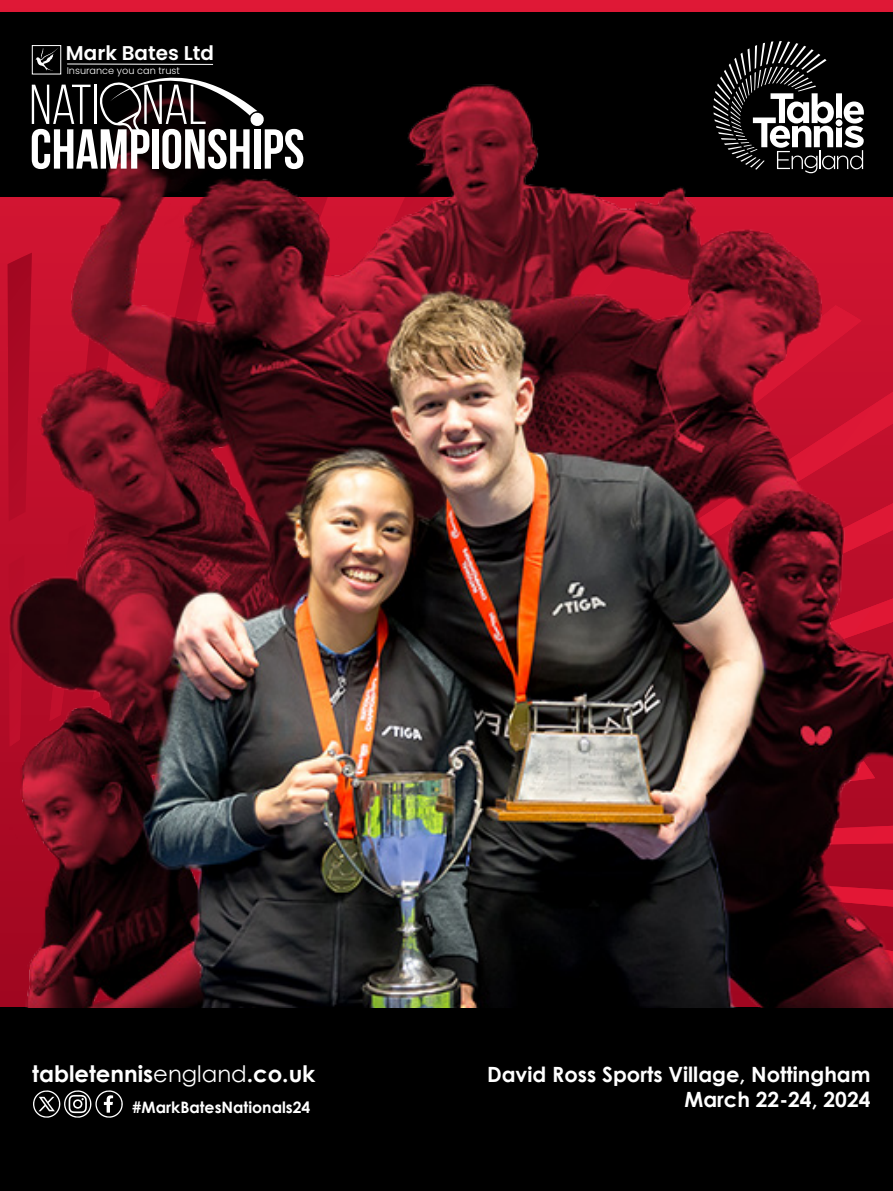
<style>
.page{position:relative;width:893px;height:1191px;background:#fff}
.page>*{position:absolute;margin:0;border:0;box-sizing:border-box;transform-origin:0 0}
.t1{font:700 22.75px "Century Gothic";color:#fff}
.t2{font:700 21px "Century Gothic";color:#fff}
.t3{font:600 19.95px "Poppins";color:#fff}
.t4{font:700 15.75px "Century Gothic";color:#fff}
.t5{font:300 9.62px "Poppins";color:#fff}
.s1{font-weight:400}
</style>
<div class="page">
<div style="left:0;top:1007px;width:893px;height:184px;background:#000"></div>
<svg style="left:33px;top:1090px;width:90px;height:28px"></svg>
<img style="left:0;top:0;width:893px;height:1007px">
<svg style="left:32px;top:77px;width:271px;height:92px"></svg>
<div style="left:32px;top:45px;width:29px;height:29px;border:1px solid #fff"></div>
<svg style="left:35px;top:47px;width:24px;height:24px"></svg>
<hr style="left:67px;top:64px;width:146px;height:1px;background:#fff">
<p class="t3" style="left:66px;top:42px;width:150px">Mark Bates Ltd</p>
<p class="t5" style="left:67px;top:65px;width:115px">Insurance you can trust</p>
<p class="t1" style="left:32px;top:1056px;width:285px">tabletennis<span class="s1">england</span>.co.uk</p>
<p class="t4" style="left:132px;top:1095px;width:180px">#MarkBatesNationals24</p>
<p class="t2" style="left:487px;top:1058px;width:385px">David Ross Sports Village, Nottingham</p>
<p class="t2" style="left:684px;top:1083px;width:188px">March 22-24, 2024</p>
</div>
